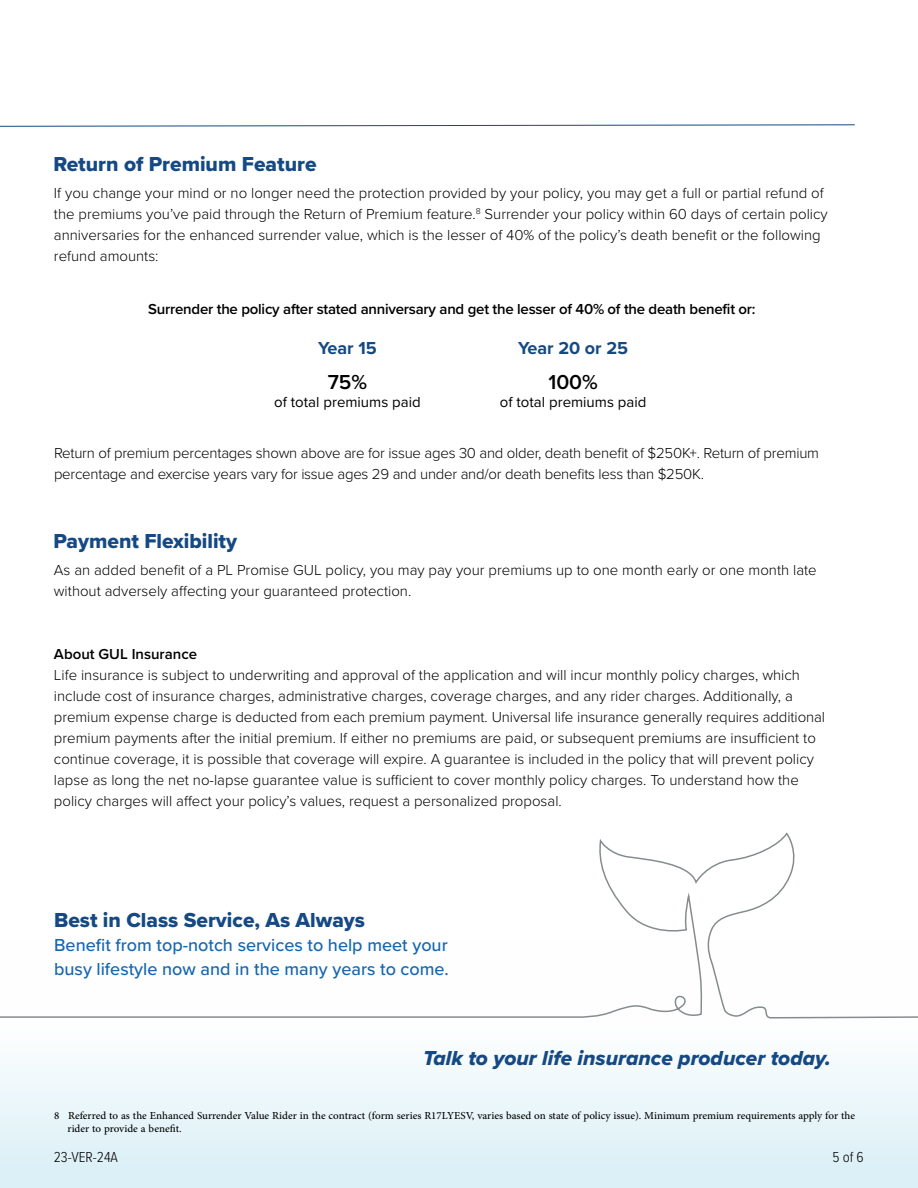
<style>
.page{position:relative;width:918px;height:1188px;background:#fff}
.page>*{position:absolute;margin:0;border:0;box-sizing:border-box;transform-origin:0 0}
.t1{font:21px "Proxima Nova Extrabld";color:#154984}
.t2{font:21px "Proxima Nova Extrabld It";color:#154984}
.t3{font:600 21px "Proxima Nova";color:#000}
.t4{font:500 18px/24px "Proxima Nova";color:#1466b1}
.t5{font:700 18px "Proxima Nova";color:#154984}
.t6{font:300 15px/21px "Proxima Nova";color:#000}
.t7{font:15px/12.8px "Adobe Arabic";color:#000}
.t8{font:600 15px "Proxima Nova";letter-spacing:-.015em;color:#000}
.t9{font:15px "Proxima Nova";color:#000}
.t10{font:300 15px "Proxima Nova Cond";color:#000}
.s1{font-weight:600}
</style>
<div class="page">
<svg style="left:0;top:1064px;width:918px;height:124px;fill:#e6f4f9"></svg>
<svg style="left:0;top:832px;width:918px;height:187px"></svg>
<svg style="left:0;top:124px;width:855px;height:3px"></svg>
<p class="t1" style="left:54px;top:148px;width:264px">Return of Premium Feature</p>
<p class="t6" style="left:54px;top:181px;width:775px">If you change your mind or no longer need the protection provided by your policy, you may get a full or partial refund of the premiums you’ve paid through the Return of Premium feature.<sup>8</sup> Surrender your policy within 60 days of certain policy anniversaries for the enhanced surrender value, which is the lesser of 40% of the policy’s death benefit or the following refund amounts:</p>
<p class="t8" style="left:148px;top:298px;width:609px">Surrender the policy after stated anniversary and get the lesser of 40% of the death benefit or:</p>
<p class="t5" style="left:318px;top:334px;width:60px">Year 15</p>
<p class="t5" style="left:518px;top:334px;width:111px">Year 20 or 25</p>
<p class="t3" style="left:328px;top:366px;width:41px">75%</p>
<p class="t9" style="left:274px;top:390px;width:148px">of total premiums paid</p>
<p class="t3" style="left:548px;top:366px;width:51px">100%</p>
<p class="t9" style="left:500px;top:390px;width:148px">of total premiums paid</p>
<p class="t6" style="left:54px;top:442px;width:767px">Return of premium percentages shown above are for issue ages 30 and older, death benefit of $250K+. Return of premium percentage and exercise years vary for issue ages 29 and under and/or death benefits less than $250K.</p>
<p class="t1" style="left:53px;top:526px;width:185px">Payment Flexibility</p>
<p class="t6" style="left:54px;top:559px;width:764px">As an added benefit of a PL Promise GUL policy, you may pay your premiums up to one month early or one month late without adversely affecting your guaranteed protection.</p>
<p class="t6" style="left:54px;top:642px;width:773px"><span class="s1">About GUL Insurance<br></span>Life insurance is subject to underwriting and approval of the application and will incur monthly policy charges, which include cost of insurance charges, administrative charges, coverage charges, and any rider charges. Additionally, a premium expense charge is deducted from each premium payment. Universal life insurance generally requires additional premium payments after the initial premium. If either no premiums are paid, or subsequent premiums are insufficient to continue coverage, it is possible that coverage will expire. A guarantee is included in the policy that will prevent policy lapse as long the net no-lapse guarantee value is sufficient to cover monthly policy charges. To understand how the policy charges will affect your policy’s values, request a personalized proposal.</p>
<p class="t1" style="left:54px;top:904px;width:313px">Best in Class Service, As Always</p>
<p class="t4" style="left:54px;top:932px;width:396px">Benefit from top-notch services to help meet your busy lifestyle now and in the many years to come.</p>
<p class="t2" style="left:423px;top:1043px;width:409px">Talk to your life insurance producer today.</p>
<p class="t7" style="left:68px;top:1108px;width:789px;text-indent:-14px">8 Referred to as the Enhanced Surrender Value Rider in the contract (form series R17LYESV, varies based on state of policy issue). Minimum premium requirements apply for the rider to provide a benefit.</p>
<p class="t10" style="left:54px;top:1146px;width:66px">23-VER-24A</p>
<p class="t10" style="left:832px;top:1146px;width:33px">5 of 6</p>
</div>
